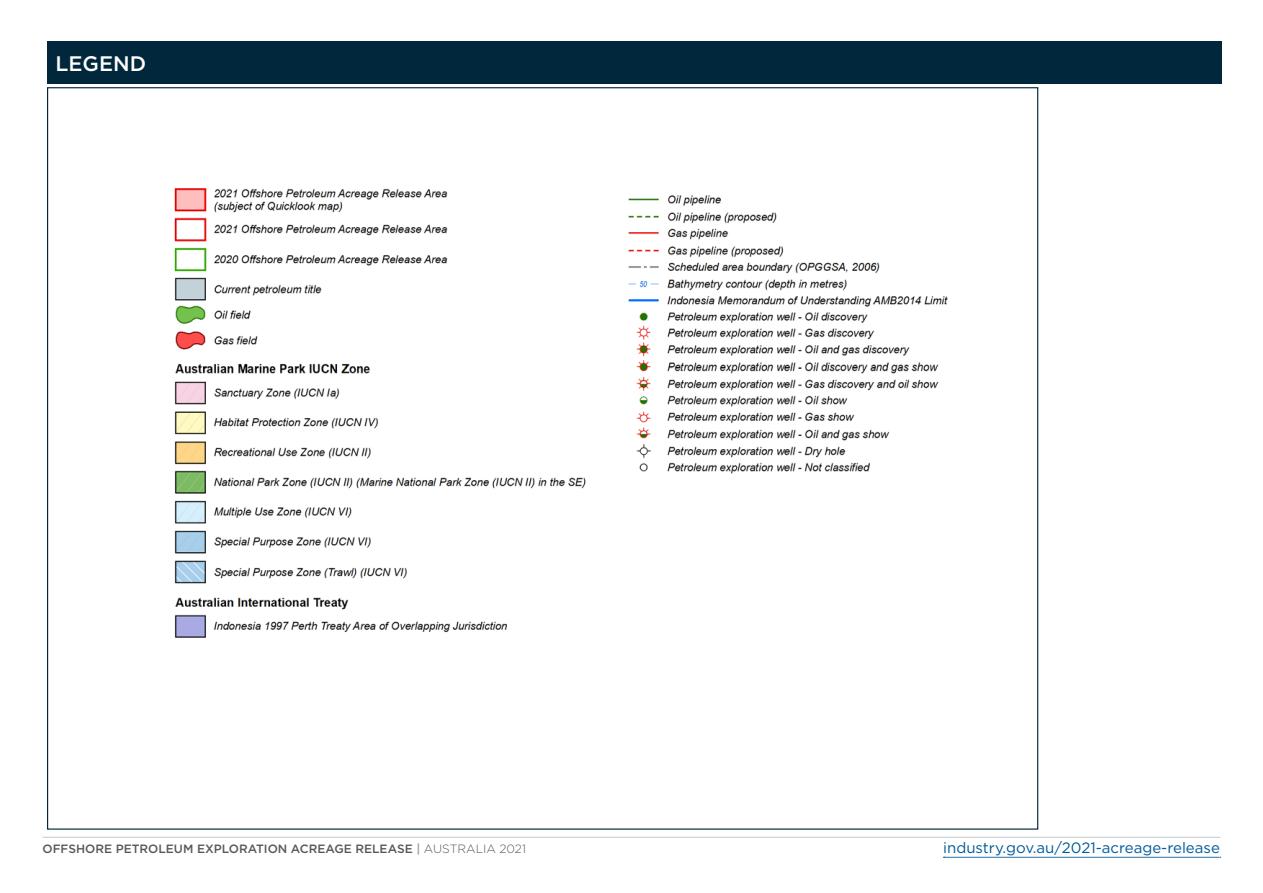
<style>
.page{position:relative;width:1263px;height:893px;background:#fff}
.page>*{position:absolute;margin:0;border:0;box-sizing:border-box;transform-origin:0 0}
.t1{font:500 21px "Gotham";color:#fff}
.t2{font:15px "Gotham";color:#015a9a}
.publication_title{font:500 12px "Gotham";color:#57585a}
.s1{color:#939598}
.s2{font-weight:300}
</style>
<div class="page">
<div style="left:47px;top:41px;width:1174px;height:43px;background:#01273d"></div>
<hr style="left:43px;top:837px;width:1177px;height:1px;background:#c7c8ca">
<svg style="left:943px;top:857px;width:278px;height:1px"></svg>
<img style="left:174px;top:188px;width:774px;height:450px">
<p class="t1" style="left:56px;top:50px;width:92px">LEGEND</p>
<p class="publication_title" style="left:43px;top:841px;width:485px">OFFSHORE PETROLEUM EXPLORATION ACREAGE RELEASE <span class="s1">|</span> <span class="s2">AUSTRALIA 2021</span></p>
<p class="t2" style="left:943px;top:838px;width:278px">industry.gov.au/2021-acreage-release</p>
</div>
